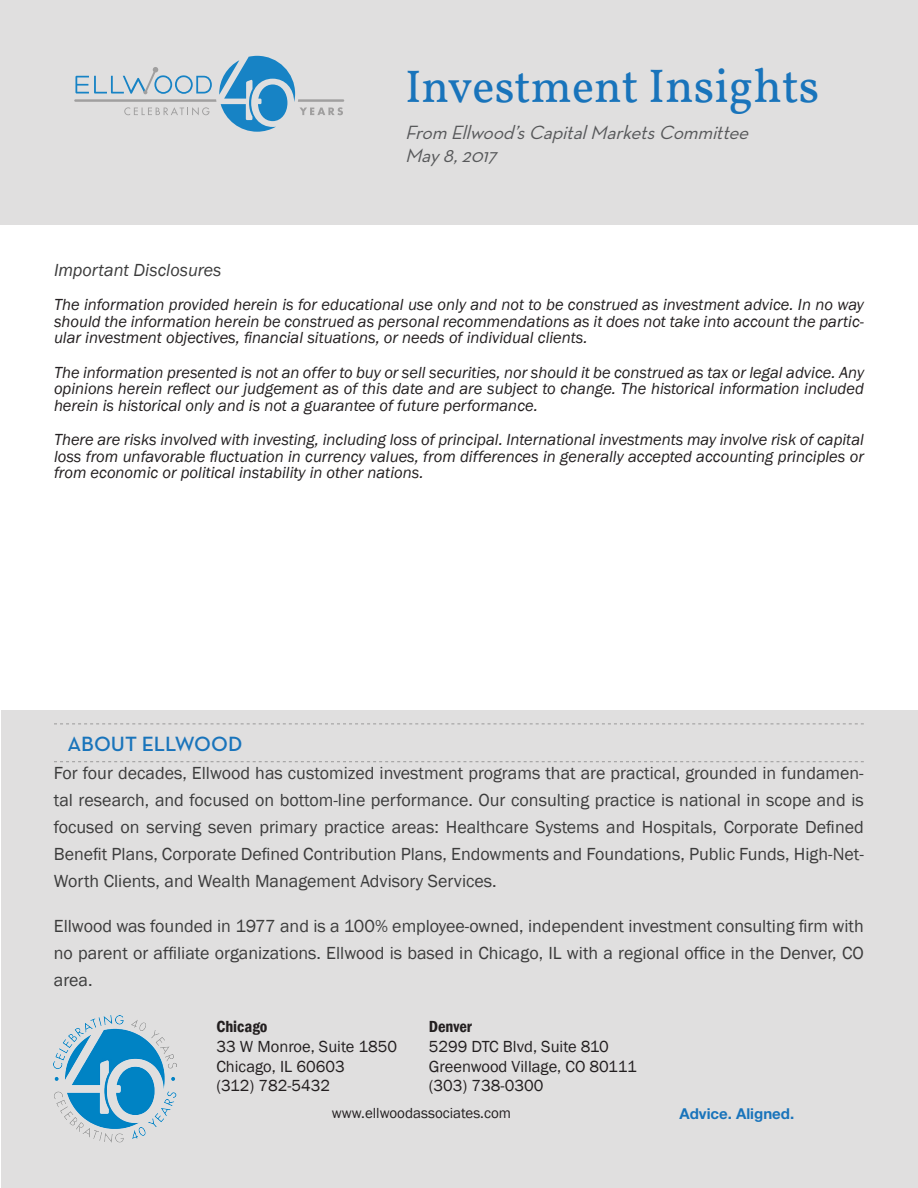
<style>
.page{position:relative;width:918px;height:1188px;background:#fff}
.page>*{position:absolute;margin:0;border:0;box-sizing:border-box;transform-origin:0 0}
.t1{font:46.5px "Vollkorn";color:#1974bb}
.t2{font:21px "Neutra Text Demi Alt";letter-spacing:-.005em;color:#1974bb}
.t3{font:italic 19.5px "Neutra Text";color:#57585a}
.t4{font:18px/27px "Franklin Gothic";color:#3c3c3c;text-align:justify}
.List_Paragraph{font:italic 18px "Franklin Gothic";color:#3c3c3c}
.List_Paragraph-2{font:italic 16.5px/16.5px "Franklin Gothic";color:#231f20;text-align:justify}
.t5{font:16.5px "Franklin Gothic";color:#231f20}
.t6{font:600 condensed 16.5px "Franklin Gothic";color:#231f20}
.t7{font:15px "Franklin Gothic";color:#231f20}
.t8{font:700 15px "Helvetica Neue LT Std";color:#1974bb}
.s1{font-size:48px}
</style>
<div class="page">
<div style="left:1px;top:711px;width:917px;height:477px;background:#e0dfdf"></div>
<svg style="left:54px;top:724px;width:810px;height:1px"></svg>
<svg style="left:54px;top:761px;width:810px;height:1px"></svg>
<div style="left:0;top:0;width:918px;height:225px;background:#e0dfdf"></div>
<svg style="left:74px;top:56px;width:270px;height:76px"></svg>
<img style="left:53px;top:1016px;width:123px;height:126px">
<p class="t1" style="left:405px;top:58px;width:416px">Investmen<span class="s1">t Insights</span></p>
<p class="t3" style="left:405px;top:120px;width:351px">From Ellwood’sCapitalMarketsCommittee</p>
<p class="t3" style="left:405px;top:144px;width:99px">May8,2017</p>
<p class="List_Paragraph" style="left:54px;top:259px;width:169px">Important Disclosures</p>
<p class="List_Paragraph-2" style="left:54px;top:297px;width:811px">The information provided herein is for educational use only and not to be construed as investment advice. In no way should the information herein be construed as personal recommendations as it does not take into account the partic&shy;ular investment objectives, financial situations, or needs of individual clients.</p>
<p class="List_Paragraph-2" style="left:54px;top:364px;width:812px">The information presented is not an offer to buy or sell securities, nor should it be construed as tax or legal advice. Any opinions herein reflect our judgement as of this date and are subject to change. The historical information included herein is historical only and is not a guarantee of future performance.</p>
<p class="List_Paragraph-2" style="left:54px;top:432px;width:812px">There are risks involved with investing, including loss of principal. International investments may involve risk of capital loss from unfavorable fluctuation in currency values, from differences in generally accepted accounting principles or from economic or political instability in other nations.</p>
<p class="t2" style="left:68px;top:731px;width:176px">ABOUT ELLWOOD</p>
<p class="t4" style="left:54px;top:760px;width:812px">For four decades, Ellwood has customized investment programs that are practical, grounded in fundamen&shy;tal research, and focused on bottom-line performance. Our consulting practice is national in scope and is focused on serving seven primary practice areas: Healthcare Systems and Hospitals, Corporate Defined Benefit Plans, Corporate Defined Contribution Plans, Endowments and Foundations, Public Funds, High-Net-Worth Clients, and Wealth Management Advisory Services.</p>
<p class="t4" style="left:54px;top:913px;width:812px">Ellwood was founded in 1977 and is a 100% employee-owned, independent investment consulting firm with no parent or affiliate organizations. Ellwood is based in Chicago, IL with a regional office in the Denver, CO area.</p>
<p class="t6" style="left:216px;top:1015px;width:53px">Chicago</p>
<p class="t5" style="left:216px;top:1036px;width:182px">33 W Monroe, Suite 1850</p>
<p class="t5" style="left:216px;top:1056px;width:130px">Chicago, IL 60603</p>
<p class="t5" style="left:216px;top:1076px;width:115px">(312) 782-5432</p>
<p class="t6" style="left:429px;top:1015px;width:45px">Denver</p>
<p class="t5" style="left:429px;top:1036px;width:182px">5299 DTC Blvd, Suite 810</p>
<p class="t5" style="left:429px;top:1056px;width:209px">Greenwood Village, CO 80111</p>
<p class="t5" style="left:429px;top:1076px;width:116px">(303) 738-0300</p>
<p class="t7" style="left:332px;top:1103px;width:181px">www.ellwoodassociates.com</p>
<p class="t8" style="left:680px;top:1105px;width:116px">Advice. Aligned.</p>
</div>
